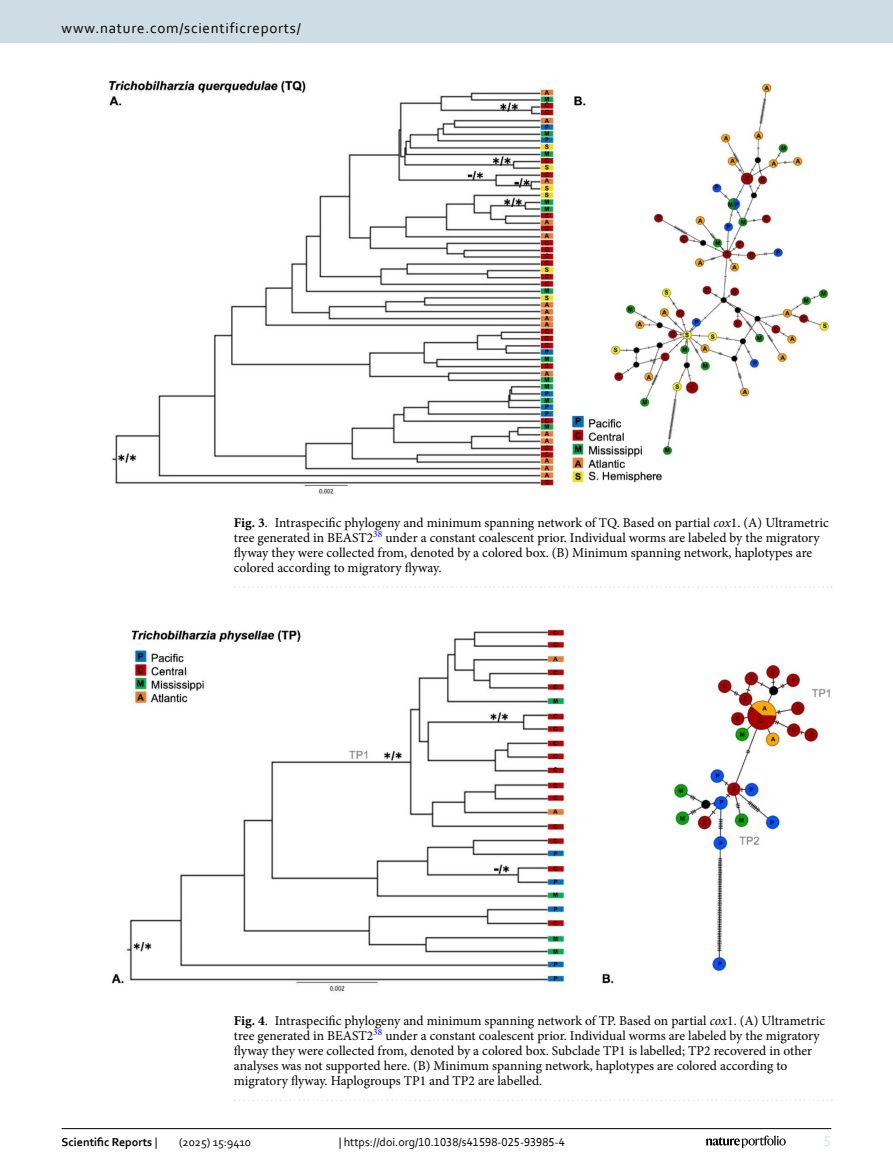
<style>
.page{position:relative;width:893px;height:1174px;background:#fff}
.page>*{position:absolute;margin:0;border:0;box-sizing:border-box;transform-origin:0 0}
.t1{font:15px "Corbel";letter-spacing:.05em;color:#000}
.t2{font:15px "Corbel";color:#d9e4eb}
.Figure_Caption{font:13.5px/15px "Minion Pro";color:#000}
.t3{font:12px "Corbel";color:#000}
.t4{font:700 12px "Corbel";color:#000}
.s1{font-weight:700}
.s2{font-style:italic}
.s3{font-weight:400}
</style>
<div class="page">
<img style="left:111px;top:629px;width:719px;height:363px">
<svg style="left:235px;top:1099px;width:597px;height:2px"></svg>
<img style="left:109px;top:80px;width:721px;height:415px">
<svg style="left:235px;top:586px;width:597px;height:2px"></svg>
<hr style="left:62px;top:1128px;width:769px;height:1px;background:#000">
<svg style="left:706px;top:1135px;width:80px;height:12px"></svg>
<div style="left:0;top:0;width:893px;height:43px;background:#cedde4"></div>
<p class="t1" style="left:62px;top:18px;width:241px">www.nature.com/scientificreports/</p>
<p class="Figure_Caption" style="left:234px;top:515px;width:596px"><span class="s1">Fig. 3</span>. Intraspecific phylogeny and minimum spanning network of TQ. Based on partial <span class="s2">cox</span>1. (A) Ultrametric tree generated in BEAST2<sup>38</sup> under a constant coalescent prior. Individual worms are labeled by the migratory flyway they were collected from, denoted by a colored box. (B) Minimum spanning network, haplotypes are colored according to migratory flyway.</p>
<p class="Figure_Caption" style="left:234px;top:1013px;width:593px"><span class="s1">Fig. 4</span>. Intraspecific phylogeny and minimum spanning network of TP. Based on partial <span class="s2">cox</span>1. (A) Ultrametric tree generated in BEAST2<sup>38</sup> under a constant coalescent prior. Individual worms are labeled by the migratory flyway they were collected from, denoted by a colored box. Subclade TP1 is labelled; TP2 recovered in other analyses was not supported here. (B) Minimum spanning network, haplotypes are colored according to migratory flyway. Haplogroups TP1 and TP2 are labelled.</p>
<p class="t4" style="left:62px;top:1134px;width:97px">Scientific Reports <span class="s3">|</span></p>
<p class="t3" style="left:179px;top:1134px;width:74px">(2025) 15:9410</p>
<p class="t3" style="left:339px;top:1134px;width:228px">| https://doi.org/10.1038/s41598-025-93985-4</p>
<p class="t2" style="left:824px;top:1132px;width:9px">5</p>
</div>
